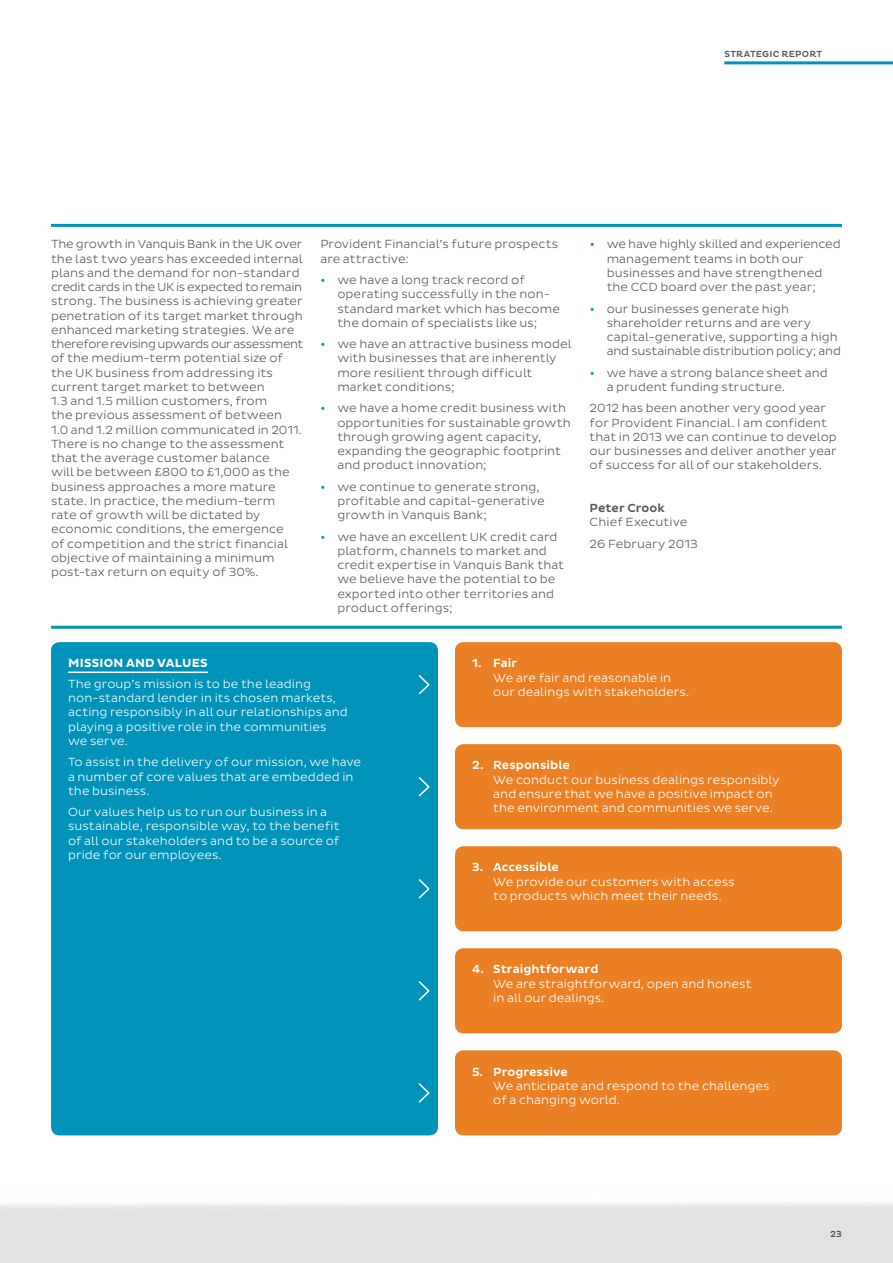
<style>
.page{position:relative;width:893px;height:1263px;background:#fff}
.page>*{position:absolute;margin:0;border:0;box-sizing:border-box;transform-origin:0 0}
.Tabbed_Bullet_Points{font:300 12px/14.2px "Pluto Sans";letter-spacing:.005em;color:#57585a}
.Tabbed_Numbered_Text{font:300 12px/14.2px "Pluto Sans";letter-spacing:.005em;color:#fff}
.Callout_Box_Headers{font:700 12px "Pluto Sans";letter-spacing:.02em;color:#fff}
.t1{font:500 9px "Pluto";letter-spacing:.02em;color:#57585a}
.s1{font-weight:500;color:#0093ba}
.s2{font-weight:500}
</style>
<div class="page">
<div style="left:51px;top:642px;width:387px;height:493px;background:#0093ba;border-radius:9px"></div>
<div style="left:455px;top:642px;width:387px;height:85px;background:#ea8023;border-radius:9px"></div>
<div style="left:455px;top:744px;width:387px;height:85px;background:#ea8023;border-radius:9px"></div>
<div style="left:455px;top:846px;width:387px;height:85px;background:#ea8023;border-radius:9px"></div>
<div style="left:455px;top:948px;width:387px;height:85px;background:#ea8023;border-radius:9px"></div>
<div style="left:455px;top:1050px;width:387px;height:85px;background:#ea8023;border-radius:9px"></div>
<svg style="left:418px;top:675px;width:12px;height:20px"></svg>
<svg style="left:418px;top:777px;width:12px;height:20px"></svg>
<svg style="left:418px;top:879px;width:12px;height:20px"></svg>
<svg style="left:418px;top:981px;width:12px;height:20px"></svg>
<svg style="left:418px;top:1083px;width:12px;height:20px"></svg>
<hr style="left:51px;top:224px;width:791px;height:3px;background:#0093ba">
<hr style="left:724px;top:61px;width:169px;height:3px;background:#0093ba">
<hr style="left:68px;top:671px;width:140px;height:2px;background:#fff">
<hr style="left:51px;top:626px;width:791px;height:3px;background:#0093ba">
<p class="t1" style="left:724px;top:49px;width:99px">STRATEGIC REPORT</p>
<p class="Tabbed_Bullet_Points" style="left:51px;top:237px;width:254px">The growth in Vanquis Bank in the UK over the last two years has exceeded internal plans and the demand for non-standard credit cards in the UK is expected to remain strong. The business is achieving greater penetration of its target market through enhanced marketing strategies. We are therefore revising upwards our assessment of the medium-term potential size of the UK business from addressing its current target market to between<br>1.3 and 1.5 million customers, from<br>the previous assessment of between<br>1.0 and 1.2 million communicated in 2011.<br>There is no change to the assessment that the average customer balance<br>will be between £800 to £1,000 as the business approaches a more mature state. In practice, the medium-term rate of growth will be dictated by economic conditions, the emergence<br>of competition and the strict financial objective of maintaining a minimum post-tax return on equity of 30%.</p>
<p class="Tabbed_Bullet_Points" style="left:320px;top:237px;width:239px">Provident Financial’s future prospects are attractive:</p>
<p class="Tabbed_Bullet_Points" style="left:337px;top:273px;width:224px;text-indent:-17px"><span class="s1">•</span> we have a long track record of operating successfully in the non&shy;standard market which has become the domain of specialists like us;</p>
<p class="Tabbed_Bullet_Points" style="left:337px;top:337px;width:236px;text-indent:-17px"><span class="s1">•</span> we have an attractive business model with businesses that are inherently more resilient through difficult market conditions;</p>
<p class="Tabbed_Bullet_Points" style="left:337px;top:401px;width:235px;text-indent:-17px"><span class="s1">•</span> we have a home credit business with opportunities for sustainable growth through growing agent capacity, expanding the geographic footprint and product innovation;</p>
<p class="Tabbed_Bullet_Points" style="left:337px;top:480px;width:209px;text-indent:-17px"><span class="s1">•</span> we continue to generate strong, profitable and capital-generative growth in Vanquis Bank;</p>
<p class="Tabbed_Bullet_Points" style="left:337px;top:529px;width:228px;text-indent:-17px"><span class="s1">•</span> we have an excellent UK credit card platform, channels to market and credit expertise in Vanquis Bank that we believe have the potential to be exported into other territories and product offerings;</p>
<p class="Tabbed_Bullet_Points" style="left:607px;top:237px;width:236px;text-indent:-17px"><span class="s1">•</span> we have highly skilled and experienced management teams in both our businesses and have strengthened the CCD board over the past year;</p>
<p class="Tabbed_Bullet_Points" style="left:607px;top:301px;width:236px;text-indent:-17px"><span class="s1">•</span> our businesses generate high shareholder returns and are very capital-generative, supporting a high and sustainable distribution policy; and</p>
<p class="Tabbed_Bullet_Points" style="left:607px;top:366px;width:223px;text-indent:-17px"><span class="s1">•</span> we have a strong balance sheet and a prudent funding structure.</p>
<p class="Tabbed_Bullet_Points" style="left:590px;top:401px;width:249px">2012 has been another very good year for Provident Financial. I am confident that in 2013 we can continue to develop our businesses and deliver another year of success for all of our stakeholders.</p>
<p class="Tabbed_Bullet_Points" style="left:590px;top:501px;width:99px"><span class="s2">Peter Crook<br></span>Chief Executive</p>
<p class="Tabbed_Bullet_Points" style="left:590px;top:537px;width:110px">26 February 2013</p>
<p class="Callout_Box_Headers" style="left:68px;top:656px;width:141px">MISSION AND VALUES</p>
<p class="Tabbed_Numbered_Text" style="left:68px;top:677px;width:281px">The group’s mission is to be the leading non-standard lender in its chosen markets, acting responsibly in all our relationships and playing a positive role in the communities we serve.</p>
<p class="Tabbed_Numbered_Text" style="left:68px;top:755px;width:295px">To assist in the delivery of our mission, we have a number of core values that are embedded in the business.</p>
<p class="Tabbed_Numbered_Text" style="left:68px;top:805px;width:273px">Our values help us to run our business in a sustainable, responsible way, to the benefit of all our stakeholders and to be a source of pride for our employees.</p>
<p class="Tabbed_Numbered_Text" style="left:493px;top:656px;width:198px;text-indent:-21px"><span class="s2">1. Fair<br></span>We are fair and reasonable in our dealings with stakeholders.</p>
<p class="Tabbed_Numbered_Text" style="left:493px;top:758px;width:288px;text-indent:-21px"><span class="s2">2. Responsible<br></span>We conduct our business dealings responsibly and ensure that we have a positive impact on the environment and communities we serve.</p>
<p class="Tabbed_Numbered_Text" style="left:493px;top:860px;width:243px;text-indent:-21px"><span class="s2">3. Accessible<br></span>We provide our customers with access to products which meet their needs.</p>
<p class="Tabbed_Numbered_Text" style="left:493px;top:962px;width:260px;text-indent:-21px"><span class="s2">4. Straightforward<br></span>We are straightforward, open and honest in all our dealings.</p>
<p class="Tabbed_Numbered_Text" style="left:493px;top:1064px;width:278px;text-indent:-21px"><span class="s2">5. Progressive<br></span>We anticipate and respond to the challenges of a changing world.</p>
<p class="t1" style="left:830px;top:1229px;width:13px">23</p>
</div>
